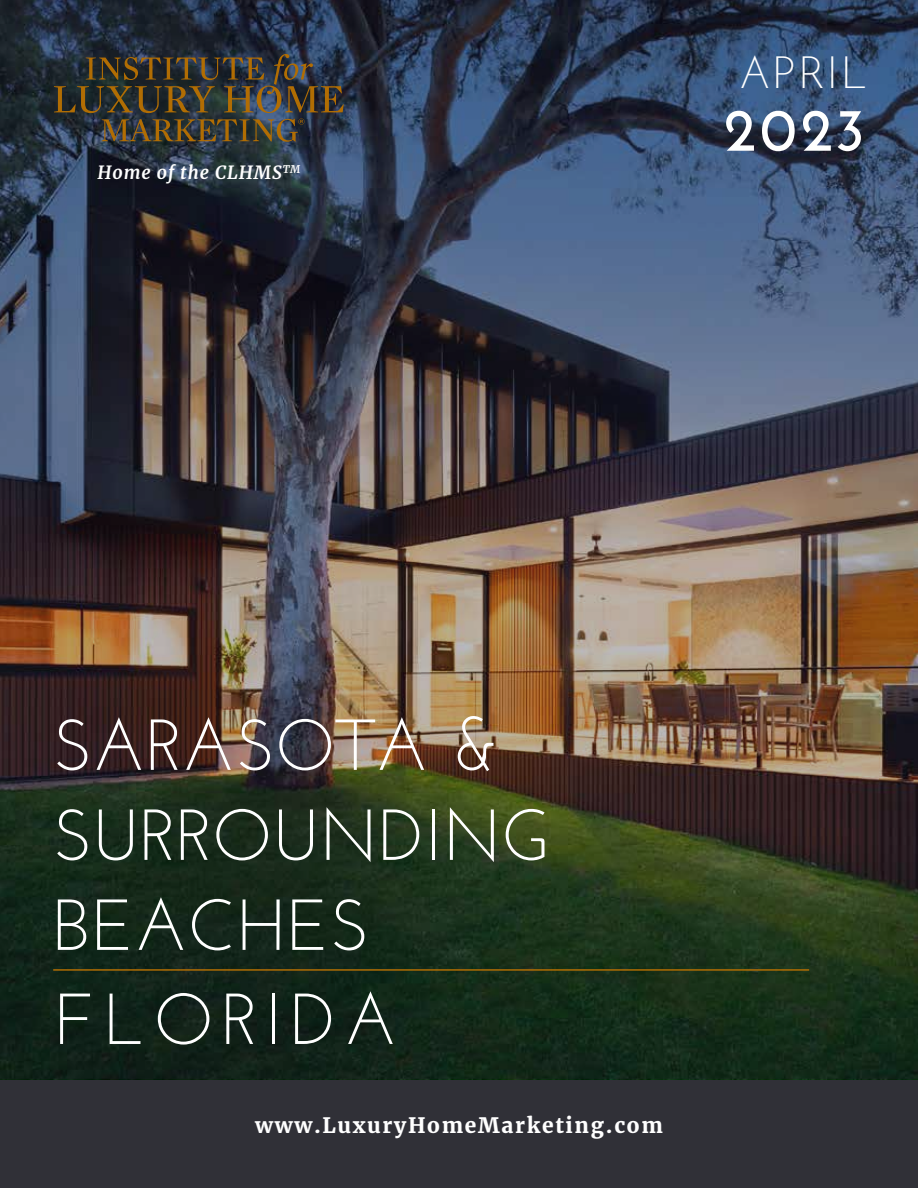
<style>
.page{position:relative;width:918px;height:1188px;background:#fff}
.page>*{position:absolute;margin:0;border:0;box-sizing:border-box;transform-origin:0 0}
.t1{font:72px/91.3px "Josefin Sans";color:#fff}
.t2{font:600 60px "Josefin Sans";color:#fff}
.t3{font:300 45px "Josefin Sans";letter-spacing:.05em;color:#fff}
.t4{font:700 21px "Merriweather";letter-spacing:.08em;color:#fff}
.t5{font:italic 700 18px "Merriweather";letter-spacing:.05em;color:#fff}
</style>
<div class="page">
<img style="left:0;top:0;width:918px;height:1079px">
<div style="left:0;top:1080px;width:918px;height:108px;background:#303037"></div>
<hr style="left:53px;top:969px;width:756px;height:2px;background:#b16d03">
<svg style="left:54px;top:54px;width:290px;height:88px;background:#3e3b34"></svg>
<p class="t5" style="left:98px;top:161px;width:204px">Home of the CLHMS<sup>TM</sup></p>
<p class="t3" style="left:741px;top:45px;width:126px">APRIL</p>
<p class="t2" style="left:724px;top:92px;width:142px">2023</p>
<p class="t1" style="left:52px;top:699px;width:499px">SARASOTA &amp;<br>SURROUNDING<br>BEACHES<br>FLORIDA</p>
<p class="t4" style="left:255px;top:1112px;width:409px">www.LuxuryHomeMarketing.com</p>
</div>
